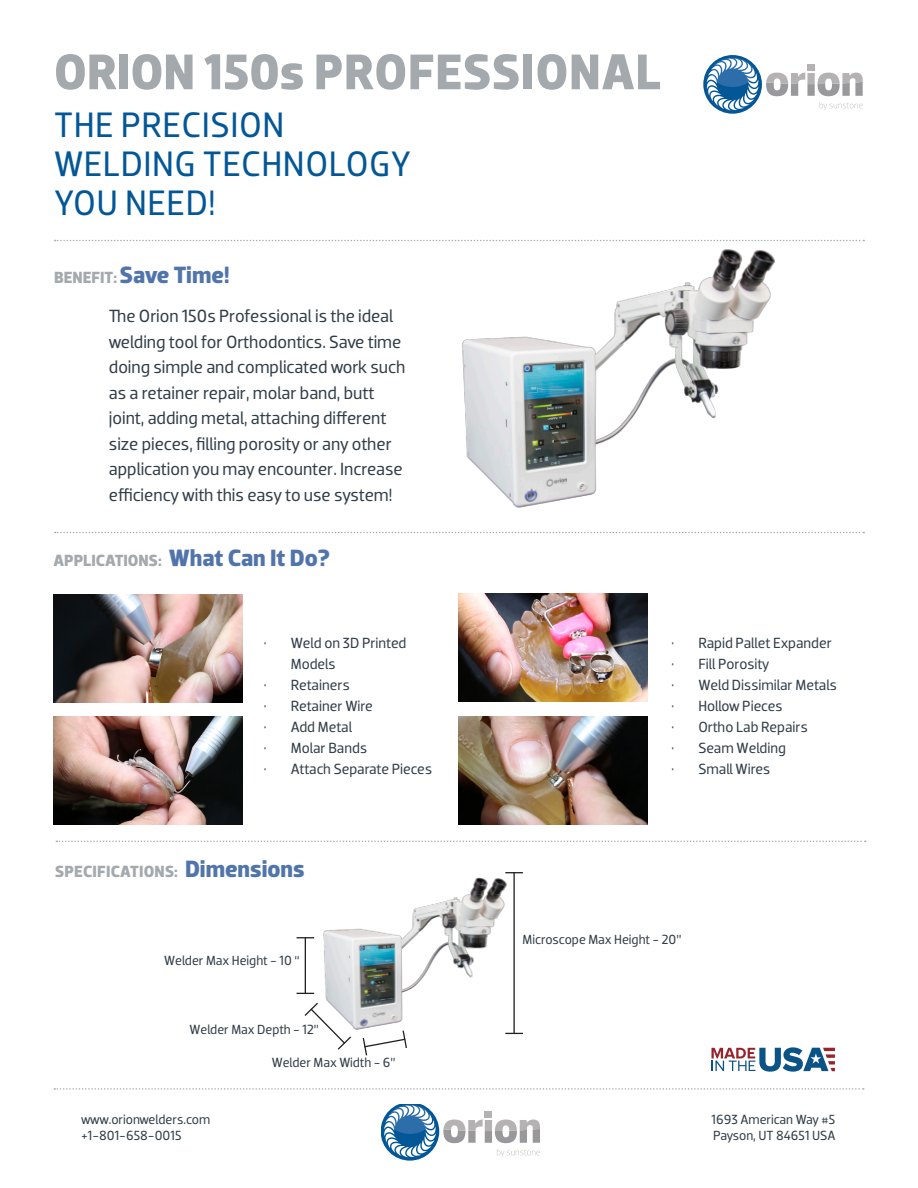
<style>
.page{position:relative;width:918px;height:1188px;background:#fff}
.page>*{position:absolute;margin:0;border:0;box-sizing:border-box;transform-origin:0 0}
.t1{font:700 51px "Dobra";letter-spacing:.015em;color:#a3a9ad}
.t2{font:36px "Dobra";letter-spacing:.015em;color:#035796}
.t3{font:700 24px "Dobra";letter-spacing:-.005em;color:#5175ab}
.t4{font:18px/25.5px "Dobra";color:#313e48}
.t5{font:700 16.5px "Dobra";color:#a3a9ad}
.t6{font:15px/21px "Dobra";letter-spacing:-.005em;color:#313e48}
.t7{font:13.5px "Dobra";color:#313e48}
.s1{font-size:16.5px;color:#a3a9ad}
.s2{font-size:24px;color:#5175ab}
</style>
<div class="page">
<svg style="left:382px;top:1104px;width:158px;height:57px"></svg>
<svg style="left:55px;top:240px;width:809px;height:1px"></svg>
<svg style="left:55px;top:532px;width:809px;height:1px"></svg>
<img style="left:462px;top:249px;width:313px;height:259px">
<svg style="left:820px;top:102px;width:43px;height:8px"></svg>
<svg style="left:703px;top:55px;width:59px;height:59px"></svg>
<svg style="left:707px;top:58px;width:52px;height:52px"></svg>
<div style="left:807px;top:64px;width:8px;height:7px;background:#b4b2b2"></div>
<svg style="left:766px;top:73px;width:97px;height:23px"></svg>
<svg style="left:711px;top:1047px;width:124px;height:25px"></svg>
<img style="left:53px;top:595px;width:189px;height:108px">
<img style="left:53px;top:716px;width:189px;height:108px">
<img style="left:459px;top:593px;width:189px;height:108px">
<img style="left:459px;top:716px;width:189px;height:108px">
<hr style="left:305px;top:937px;width:1px;height:57px;background:#231f20">
<svg style="left:297px;top:937px;width:17px;height:1px"></svg>
<svg style="left:297px;top:993px;width:17px;height:1px"></svg>
<svg style="left:304px;top:1002px;width:47px;height:48px"></svg>
<hr style="left:513px;top:872px;width:2px;height:161px;background:#231f20">
<svg style="left:505px;top:872px;width:18px;height:1px"></svg>
<svg style="left:510px;top:1033px;width:13px;height:1px"></svg>
<svg style="left:362px;top:1034px;width:45px;height:22px"></svg>
<svg style="left:56px;top:841px;width:810px;height:1px"></svg>
<svg style="left:54px;top:1088px;width:810px;height:2px"></svg>
<img style="left:320px;top:877px;width:190px;height:157px">
<p class="t1" style="left:54px;top:42px;width:608px">ORION 150s PROFESSIONAL</p>
<p class="t2" style="left:54px;top:104px;width:232px">THE PRECISION</p>
<p class="t2" style="left:54px;top:143px;width:358px">WELDING TECHNOLOGY</p>
<p class="t2" style="left:54px;top:182px;width:163px">YOU NEED!</p>
<p class="t3" style="left:54px;top:261px;width:177px"><span class="s1">BENEFIT:</span> Save Time!</p>
<p class="t4" style="left:109px;top:303px;width:298px">The Orion 150s Professional is the ideal welding tool for Orthodontics. Save time doing simple and complicated work such as a retainer repair, molar band, butt joint, adding metal, attaching different size pieces, filling porosity or any other application you may encounter. Increase efficiency with this easy to use system!</p>
<p class="t5" style="left:54px;top:551px;width:278px">APPLICATIONS: <span class="s2">What Can It Do?</span></p>
<p class="t6" style="left:291px;top:632px;width:117px;text-indent:-27px">• Weld on 3D Printed<br>Models</p>
<p class="t6" style="left:264px;top:674px;width:88px">• Retainers</p>
<p class="t6" style="left:264px;top:695px;width:111px">• Retainer Wire</p>
<p class="t6" style="left:264px;top:716px;width:90px">• Add Metal</p>
<p class="t6" style="left:264px;top:737px;width:105px">• Molar Bands</p>
<p class="t6" style="left:264px;top:758px;width:170px">• Attach Separate Pieces</p>
<p class="t5" style="left:55px;top:861px;width:251px">SPECIFICATIONS: <span class="s2">Dimensions</span></p>
<p class="t7" style="left:164px;top:953px;width:137px">Welder Max Height - 10 “</p>
<p class="t7" style="left:190px;top:1022px;width:131px">Welder Max Depth - 12”</p>
<p class="t7" style="left:81px;top:1112px;width:131px">www.orionwelders.com</p>
<p class="t7" style="left:81px;top:1128px;width:102px">+1-801-658-0015</p>
<p class="t7" style="left:272px;top:1054px;width:125px">Welder Max Width - 6”</p>
<p class="t6" style="left:671px;top:632px;width:162px">• Rapid Pallet Expander</p>
<p class="t6" style="left:671px;top:653px;width:100px">• Fill Porosity</p>
<p class="t6" style="left:671px;top:674px;width:167px">• Weld Dissimilar Metals</p>
<p class="t6" style="left:671px;top:695px;width:113px">• Hollow Pieces</p>
<p class="t6" style="left:671px;top:716px;width:138px">• Ortho Lab Repairs</p>
<p class="t6" style="left:671px;top:737px;width:116px">• Seam Welding</p>
<p class="t6" style="left:671px;top:758px;width:100px">• Small Wires</p>
<p class="t7" style="left:523px;top:932px;width:160px">Microscope Max Height - 20”</p>
<p class="t7" style="left:712px;top:1112px;width:125px">1693 American Way #5</p>
<p class="t7" style="left:713px;top:1128px;width:124px">Payson, UT 84651 USA</p>
</div>
